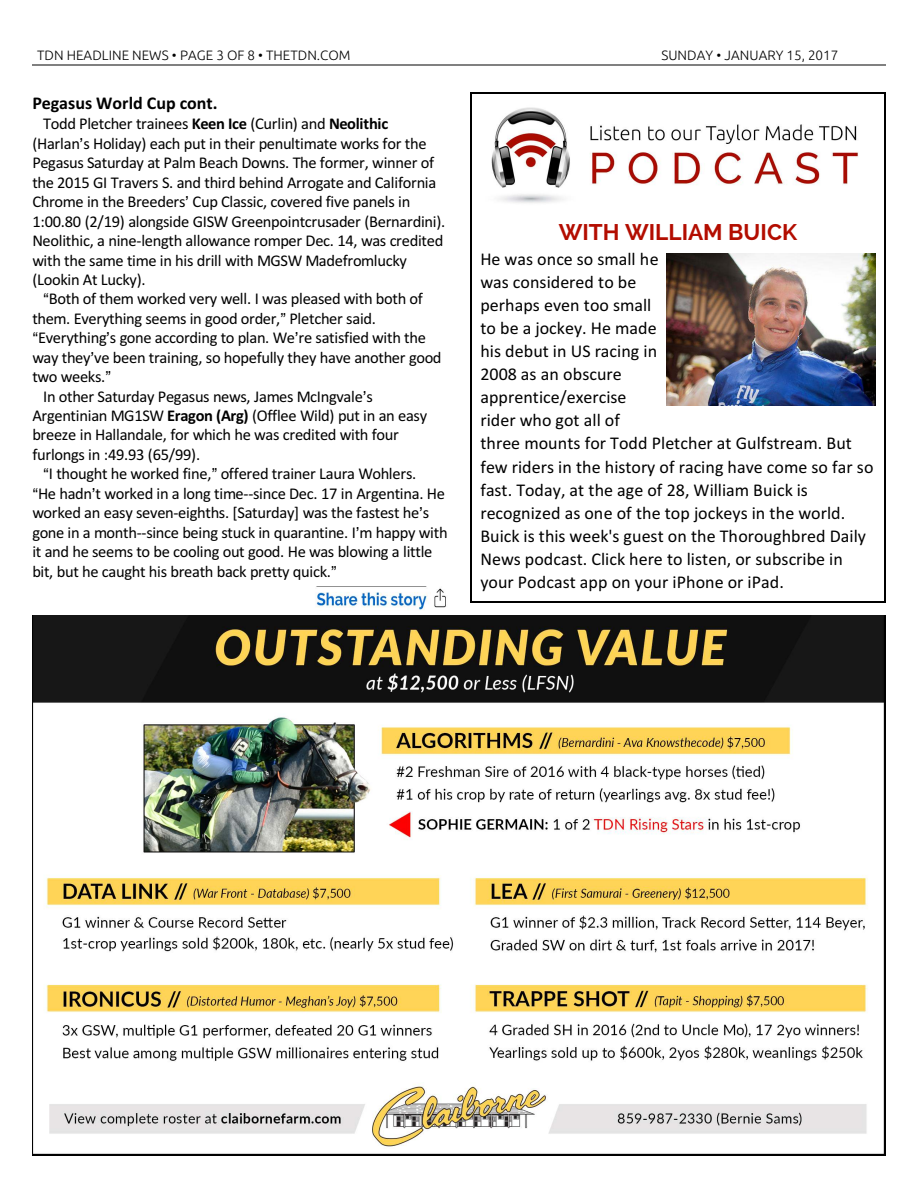
<style>
.page{position:relative;width:918px;height:1188px;background:#fff}
.page>*{position:absolute;margin:0;border:0;box-sizing:border-box;transform-origin:0 0}
.t1{font:700 22.5px "Raleway";color:#b30d00}
.t2{font:18px/23.1px "Calibri";color:#000}
.t3{font:700 18px "Calibri";color:#000}
.t4{font:16.5px/19.5px "Calibri";letter-spacing:-.02em;color:#000}
.t5{font:300 13.5px "Ubuntu";color:#000}
.s1{font-weight:700}
</style>
<div class="page">
<hr style="left:32px;top:64px;width:853px;height:1px;background:#808080">
<img style="left:32px;top:616px;width:854px;height:540px">
<img style="left:491px;top:107px;width:368px;height:96px">
<img style="left:667px;top:254px;width:209px;height:151px">
<hr style="left:470px;top:92px;width:1px;height:511px;background:#000">
<hr style="left:884px;top:92px;width:2px;height:511px;background:#000">
<hr style="left:470px;top:92px;width:415px;height:2px;background:#000">
<hr style="left:470px;top:602px;width:415px;height:1px;background:#000">
<img style="left:315px;top:586px;width:131px;height:24px">
<hr style="left:62px;top:609px;width:345px;height:1px;background:#fff">
<p class="t5" style="left:37px;top:49px;width:315px">TDN HEADLINE NEWS • PAGE 3 OF 8 • THETDN.COM</p>
<p class="t5" style="left:662px;top:49px;width:178px">SUNDAY • JANUARY 15, 2017</p>
<p class="t3" style="left:32px;top:96px;width:187px">Pegasus World Cup cont.</p>
<p class="t4" style="left:32px;top:116px;width:415px;text-indent:11px">Todd Pletcher trainees <span class="s1">Keen Ice</span> (Curlin) and <span class="s1">Neolithic<br></span>(Harlan s Holiday) each put in their penultimate works for the Pegasus Saturday at Palm Beach Downs. The former, winner of the 2015 GI Travers S. and third behind Arrogate and California Chrome in the Breeders Cup Classic, covered five panels in 1:00.80 (2/19) alongside GISW Greenpointcrusader (Bernardini).<br>Neolithic, a nine-length allowance romper Dec. 14, was credited with the same time in his drill with MGSW Madefromlucky (Lookin At Lucky).</p>
<p class="t4" style="left:49px;top:291px;width:375px">Both of them worked very well. I was pleased with both of</p>
<p class="t4" style="left:32px;top:310px;width:345px">them. Everything seems in good order, Pletcher said.</p>
<p class="t4" style="left:38px;top:329px;width:389px">Everything s gone according to plan. We re satisfied with the</p>
<p class="t4" style="left:32px;top:349px;width:411px">way they ve been training, so hopefully they have another good</p>
<p class="t4" style="left:32px;top:368px;width:75px">two weeks.</p>
<p class="t4" style="left:43px;top:388px;width:331px">In other Saturday Pegasus news, James McIngvale s</p>
<p class="t4" style="left:32px;top:407px;width:396px">Argentinian MG1SW <span class="s1">Eragon (Arg)</span> (Offlee Wild) put in an easy</p>
<p class="t4" style="left:32px;top:427px;width:368px">breeze in Hallandale, for which he was credited with four</p>
<p class="t4" style="left:32px;top:446px;width:169px">furlongs in :49.93 (65/99).</p>
<p class="t4" style="left:49px;top:465px;width:369px">I thought he worked fine, offered trainer Laura Wohlers.</p>
<p class="t4" style="left:38px;top:485px;width:408px">He hadn t worked in a long time--since Dec. 17 in Argentina. He</p>
<p class="t4" style="left:32px;top:504px;width:398px">worked an easy seven-eighths. [Saturday] was the fastest he s</p>
<p class="t4" style="left:32px;top:524px;width:417px">gone in a month--since being stuck in quarantine. I m happy with</p>
<p class="t4" style="left:32px;top:543px;width:402px">it and he seems to be cooling out good. He was blowing a little</p>
<p class="t4" style="left:32px;top:563px;width:300px">bit, but he caught his breath back pretty quick.</p>
<h1 class="t1" style="left:559px;top:219px;width:240px">WITH WILLIAM BUICK</h1>
<p class="t2" style="left:480px;top:249px;width:395px">He was once so small he<br>was considered to be<br>perhaps even too small<br>to be a jockey. He made<br>his debut in US racing in<br>2008 as an obscure<br>apprentice/exercise<br>rider who got all of<br>three mounts for Todd Pletcher at Gulfstream. But few riders in the history of racing have come so far so fast. Today, at the age of 28, William Buick is recognized as one of the top jockeys in the world.<br>Buick is this week's guest on the Thoroughbred Daily News podcast. Click here to listen, or subscribe in your Podcast app on your iPhone or iPad.</p>
</div>
